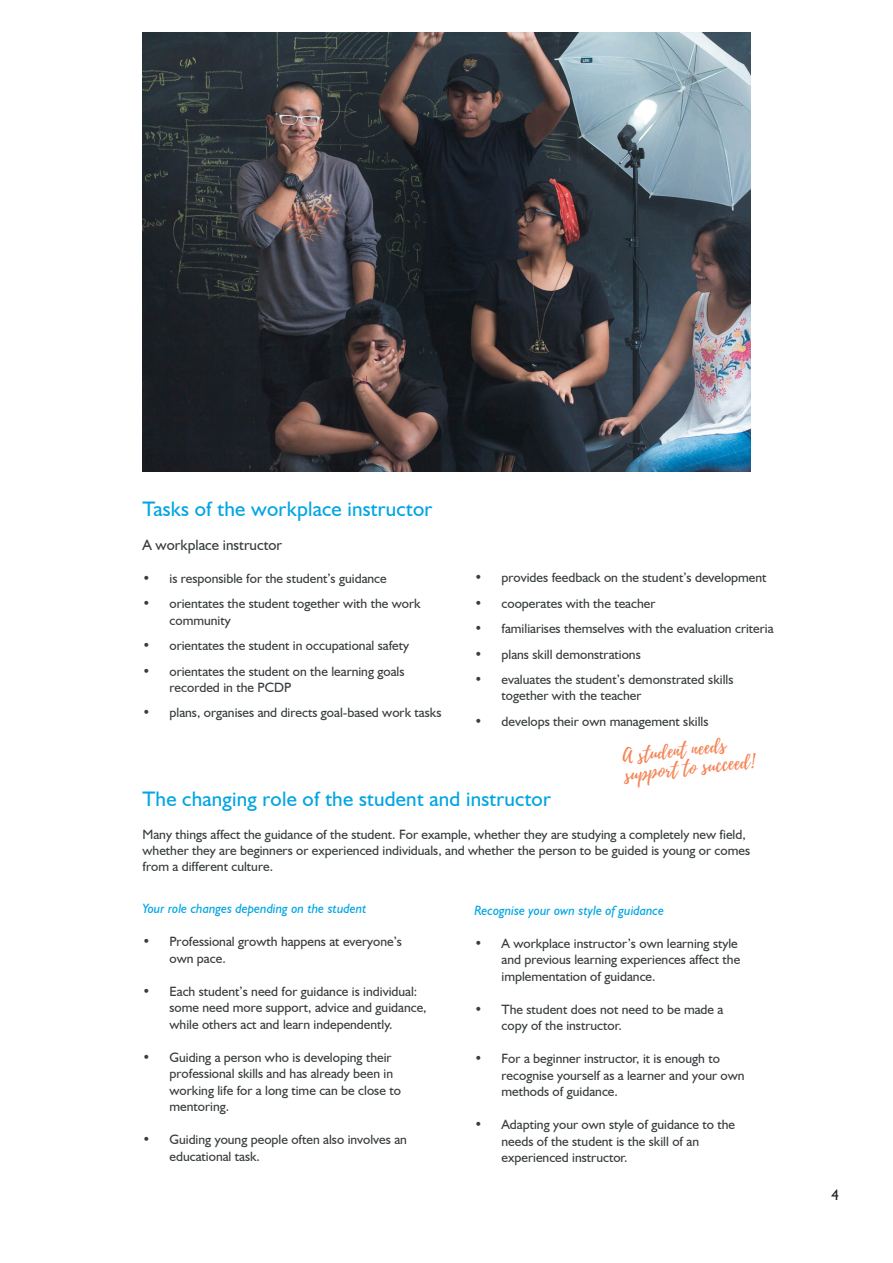
<style>
.page{position:relative;width:893px;height:1263px;background:#fff}
.page>*{position:absolute;margin:0;border:0;box-sizing:border-box;transform-origin:0 0}
.subheader{font:21px "Humanist 521 BT";letter-spacing:.01em;color:#00a5e3}
.yay{font:18.9px "Playlist Script";color:#f58354}
.subheader-2{font:15px "Humanist 521 BT";color:#393d3f}
.t1{font:15px "Humanist 521 BT";color:#231f20}
.subheader-3{font:13.5px/16.5px "Humanist 521 BT";color:#393d3f}
.subheader-4{font:italic 13.5px "Humanist 521 BT";color:#00a5e3}
</style>
<div class="page">
<img style="left:143px;top:33px;width:607px;height:438px">
<p class="subheader" style="left:143px;top:495px;width:291px">Tasks of the workplace instructor</p>
<p class="subheader-2" style="left:143px;top:536px;width:141px">A workplace instructor</p>
<p class="subheader-3" style="left:143px;top:570px;width:246px">• is responsible for the student’s guidance</p>
<p class="subheader-3" style="left:170px;top:595px;width:253px;text-indent:-27px">• orientates the student together with the work community</p>
<p class="subheader-3" style="left:143px;top:637px;width:268px">• orientates the student in occupational safety</p>
<p class="subheader-3" style="left:170px;top:663px;width:236px;text-indent:-27px">• orientates the student on the learning goals recorded in the PCDP</p>
<p class="subheader-3" style="left:143px;top:704px;width:300px">• plans, organises and directs goal-based work tasks</p>
<p class="subheader-3" style="left:474px;top:569px;width:294px">• provides feedback on the student’s development</p>
<p class="subheader-3" style="left:474px;top:595px;width:182px">• cooperates with the teacher</p>
<p class="subheader-3" style="left:474px;top:620px;width:301px">• familiarises themselves with the evaluation criteria</p>
<p class="subheader-3" style="left:474px;top:646px;width:168px">• plans skill demonstrations</p>
<p class="subheader-3" style="left:501px;top:671px;width:233px;text-indent:-27px">• evaluates the student’s demonstrated skills together with the teacher</p>
<p class="subheader-3" style="left:474px;top:713px;width:235px">• develops their own management skills</p>
<p class="yay" style="left:621px;top:743px;width:106px;rotate:-6deg">A student needs</p>
<p class="yay" style="left:623px;top:761px;width:132px;rotate:-6deg">support to succeed!</p>
<p class="subheader" style="left:143px;top:786px;width:410px">The changing role of the student and instructor</p>
<p class="subheader-3" style="left:143px;top:826px;width:609px">Many things affect the guidance of the student. For example, whether they are studying a completely new field, whether they are beginners or experienced individuals, and whether the person to be guided is young or comes from a different culture.</p>
<p class="subheader-4" style="left:474px;top:902px;width:191px">Recognise your own style of guidance</p>
<p class="subheader-3" style="left:501px;top:934px;width:240px;text-indent:-27px">• A workplace instructor’s own learning style and previous learning experiences affect the implementation of guidance.</p>
<p class="subheader-3" style="left:501px;top:1000px;width:223px;text-indent:-27px">• The student does not need to be made a copy of the instructor.</p>
<p class="subheader-3" style="left:501px;top:1050px;width:245px;text-indent:-27px">• For a beginner instructor, it is enough to recognise yourself as a learner and your own methods of guidance.</p>
<p class="subheader-3" style="left:501px;top:1116px;width:235px;text-indent:-27px">• Adapting your own style of guidance to the needs of the student is the skill of an experienced instructor.</p>
<p class="subheader-4" style="left:143px;top:900px;width:226px">Your role changes depending on the student</p>
<p class="subheader-3" style="left:170px;top:933px;width:234px;text-indent:-27px">• Professional growth happens at everyone’s own pace.</p>
<p class="subheader-3" style="left:170px;top:982px;width:259px;text-indent:-27px">• Each student’s need for guidance is individual: some need more support, advice and guidance, while others act and learn independently.</p>
<p class="subheader-3" style="left:170px;top:1048px;width:233px;text-indent:-27px">• Guiding a person who is developing their professional skills and has already been in working life for a long time can be close to mentoring.</p>
<p class="subheader-3" style="left:170px;top:1131px;width:239px;text-indent:-27px">• Guiding young people often also involves an educational task.</p>
<p class="t1" style="left:831px;top:1185px;width:9px">4</p>
</div>
